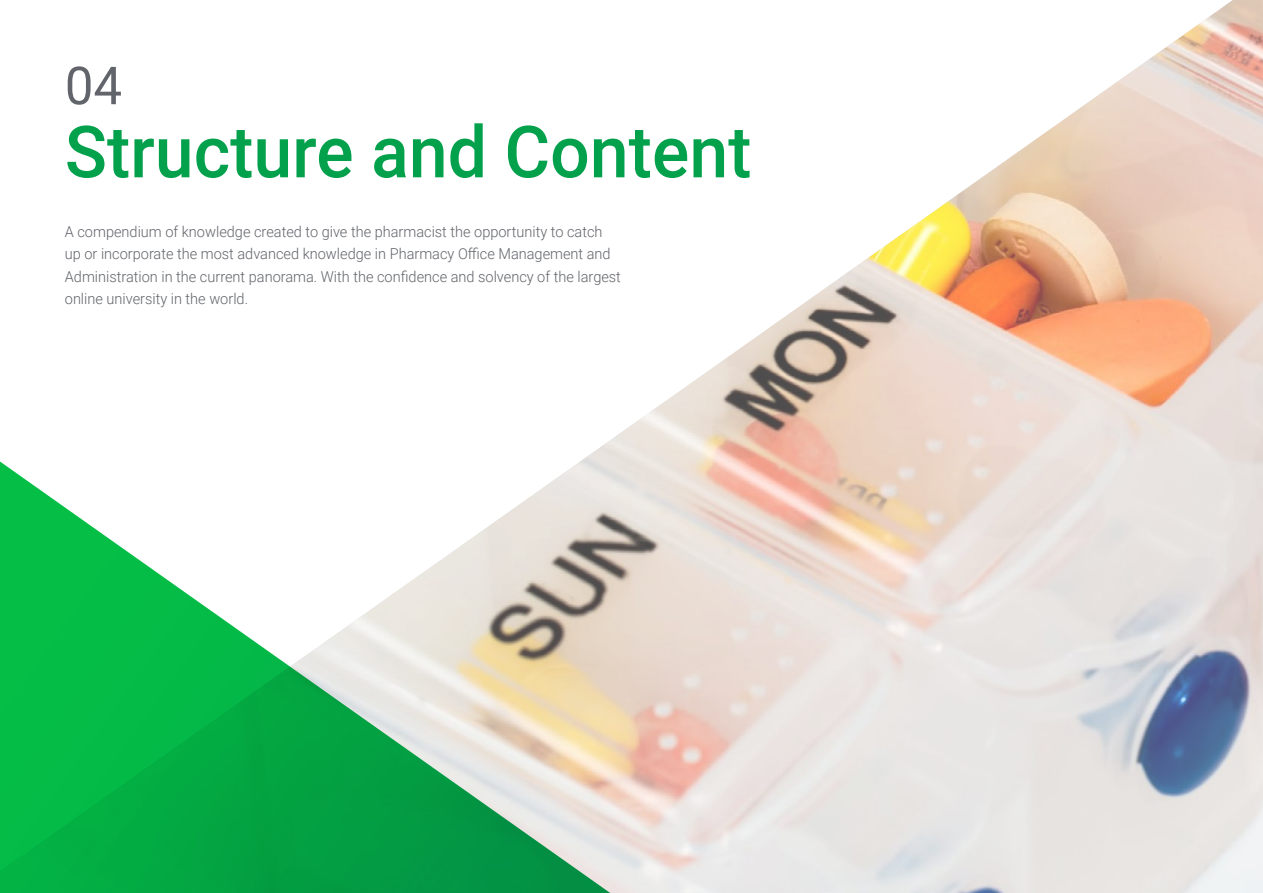
<style>
.page{position:relative;width:1263px;height:893px;background:#fff}
.page>*{position:absolute;margin:0;border:0;box-sizing:border-box;transform-origin:0 0}
.t1{font:500 72px "Roboto";color:#04a14d}
.t2{font:52.5px "Roboto";color:#61646a}
.t3{font:300 15px/22.5px "Roboto";color:#61646a}
</style>
<div class="page">
<img style="left:602px;top:0;width:661px;height:893px">
<svg style="left:0;top:446px;width:640px;height:447px"></svg>
<h2 class="t2" style="left:65px;top:49px;width:59px">04</h2>
<h1 class="t1" style="left:65px;top:101px;width:688px">Structure and Content</h1>
<p class="t3" style="left:65px;top:219px;width:558px">A compendium of knowledge created to give the pharmacist the opportunity to catch up or incorporate the most advanced knowledge in Pharmacy Office Management and Administration in the current panorama. With the confidence and solvency of the largest online university in the world.</p>
</div>
